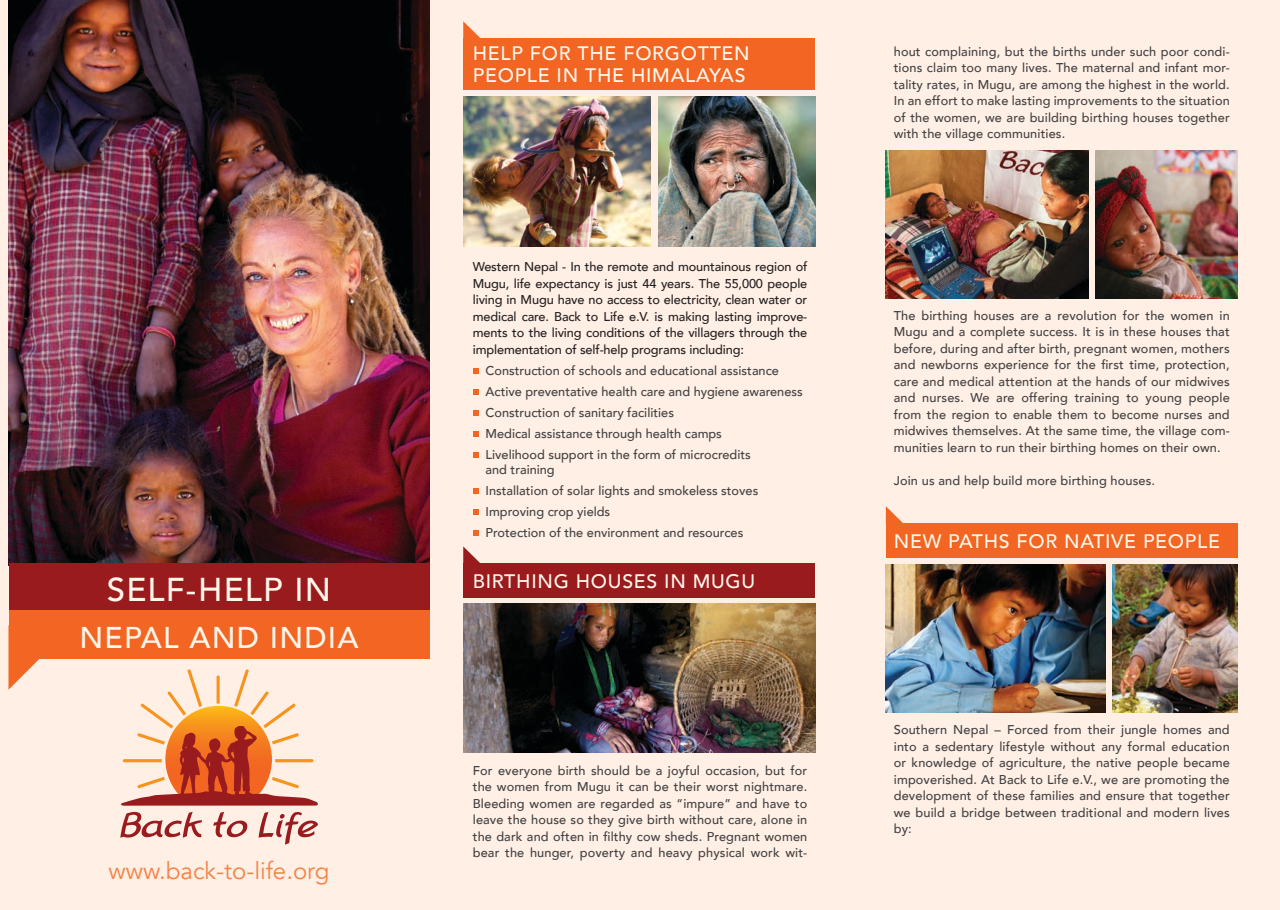
<style>
.page{position:relative;width:1280px;height:910px;background:#ffefe5}
.page>*{position:absolute;margin:0;border:0;box-sizing:border-box;transform-origin:0 0}
.t1{font:500 33px "Avenir";letter-spacing:.03em;color:#fff5e9}
.t2{font:500 30px "Avenir";letter-spacing:.04em;color:#fff5e9}
.t3{font:24px "Avenir";color:#f58345}
.t4{font:500 19.5px "Avenir";letter-spacing:.035em;color:#fff7ed}
.t5{font:500 19.5px "Avenir";letter-spacing:.035em;color:#fff6eb}
.t6{font:500 19.5px "Avenir";letter-spacing:.035em;color:#fff5e9}
.t7{font:500 12.75px/16.5px "Avenir";color:#414142;text-align:justify}
.t8{font:500 12.75px/16.5px "Avenir";letter-spacing:-.01em;color:#231f20;text-align:justify}
</style>
<div class="page">
<img style="left:9px;top:0;width:420px;height:563px">
<svg style="left:120px;top:812px;width:82px;height:26px"></svg>
<svg style="left:213px;top:812px;width:34px;height:25px"></svg>
<svg style="left:259px;top:812px;width:59px;height:33px"></svg>
<svg style="left:121px;top:669px;width:197px;height:137px"></svg>
<img style="left:886px;top:150px;width:202px;height:148px">
<img style="left:463px;top:97px;width:187px;height:150px">
<img style="left:659px;top:97px;width:156px;height:150px">
<img style="left:463px;top:603px;width:352px;height:150px">
<img style="left:1096px;top:150px;width:142px;height:148px">
<img style="left:886px;top:564px;width:220px;height:148px">
<img style="left:1113px;top:564px;width:125px;height:148px">
<svg style="left:9px;top:659px;width:30px;height:30px"></svg>
<div style="left:9px;top:563px;width:420px;height:47px;background:#991b1e"></div>
<div style="left:9px;top:610px;width:420px;height:49px;background:#f26522"></div>
<svg style="left:463px;top:21px;width:17px;height:17px"></svg>
<div style="left:463px;top:38px;width:352px;height:52px;background:#f26522"></div>
<svg style="left:463px;top:546px;width:17px;height:17px"></svg>
<div style="left:463px;top:563px;width:352px;height:34px;background:#991b1e"></div>
<div style="left:886px;top:523px;width:352px;height:34px;background:#f26522"></div>
<svg style="left:886px;top:506px;width:17px;height:17px"></svg>
<svg style="left:473px;top:368px;width:5px;height:6px"></svg>
<svg style="left:473px;top:452px;width:5px;height:6px"></svg>
<svg style="left:473px;top:389px;width:5px;height:6px"></svg>
<svg style="left:473px;top:488px;width:5px;height:6px"></svg>
<svg style="left:473px;top:509px;width:5px;height:6px"></svg>
<svg style="left:473px;top:411px;width:5px;height:5px"></svg>
<svg style="left:473px;top:431px;width:5px;height:6px"></svg>
<svg style="left:473px;top:530px;width:5px;height:6px"></svg>
<p class="t1" style="left:107px;top:561px;width:225px">SELF-HELP IN</p>
<p class="t2" style="left:79px;top:611px;width:281px">NEPAL AND INDIA</p>
<p class="t3" style="left:109px;top:857px;width:222px">www.back-to-life.org</p>
<p class="t4" style="left:473px;top:36px;width:278px">HELP FOR THE FORGOTTEN</p>
<p class="t4" style="left:473px;top:59px;width:274px">PEOPLE IN THE HIMALAYAS</p>
<p class="t8" style="left:473px;top:258px;width:336px">Western Nepal - In the remote and mountainous region of Mugu, life expectancy is just 44 years. The 55,000 people living in Mugu have no access to electricity, clean water or medical care. Back to Life e.V. is making lasting improve&shy;ments to the living conditions of the villagers through the implementation of self-help programs including:</p>
<p class="t7" style="left:486px;top:362px;width:295px">Construction of schools and educational assistance</p>
<p class="t7" style="left:486px;top:383px;width:319px">Active preventative health care and hygiene awareness</p>
<p class="t7" style="left:486px;top:404px;width:190px">Construction of sanitary facilities</p>
<p class="t7" style="left:486px;top:425px;width:238px">Medical assistance through health camps</p>
<p class="t7" style="left:486px;top:446px;width:267px">Livelihood support in the form of microcredits</p>
<p class="t7" style="left:486px;top:461px;width:71px">and training</p>
<p class="t7" style="left:486px;top:482px;width:274px">Installation of solar lights and smokeless stoves</p>
<p class="t7" style="left:486px;top:503px;width:126px">Improving crop yields</p>
<p class="t7" style="left:486px;top:524px;width:259px">Protection of the environment and resources</p>
<p class="t6" style="left:473px;top:564px;width:284px">BIRTHING HOUSES IN MUGU</p>
<p class="t7" style="left:473px;top:761px;width:336px">For everyone birth should be a joyful occasion, but for the women from Mugu it can be their worst nightmare.<br>Bleeding women are regarded as “impure” and have to leave the house so they give birth without care, alone in the dark and often in filthy cow sheds. Pregnant women bear the hunger, poverty and heavy physical work wit-</p>
<p class="t7" style="left:894px;top:42px;width:337px">hout complaining, but the births under such poor condi&shy;tions claim too many lives. The maternal and infant mor&shy;tality rates, in Mugu, are among the highest in the world.<br>In an effort to make lasting improvements to the situation of the women, we are building birthing houses together with the village communities.</p>
<p class="t7" style="left:894px;top:306px;width:337px">The birthing houses are a revolution for the women in Mugu and a complete success. It is in these houses that before, during and after birth, pregnant women, mothers and newborns experience for the first time, protection, care and medical attention at the hands of our midwives and nurses. We are offering training to young people from the region to enable them to become nurses and midwives themselves. At the same time, the village com&shy;munities learn to run their birthing homes on their own.</p>
<p class="t7" style="left:894px;top:471px;width:263px">Join us and help build more birthing houses.</p>
<p class="t5" style="left:894px;top:524px;width:328px">NEW PATHS FOR NATIVE PEOPLE</p>
<p class="t7" style="left:894px;top:721px;width:337px">Southern Nepal – Forced from their jungle homes and into a sedentary lifestyle without any formal education or knowledge of agriculture, the native people became impoverished. At Back to Life e.V., we are promoting the development of these families and ensure that together we build a bridge between traditional and modern lives by:</p>
</div>
